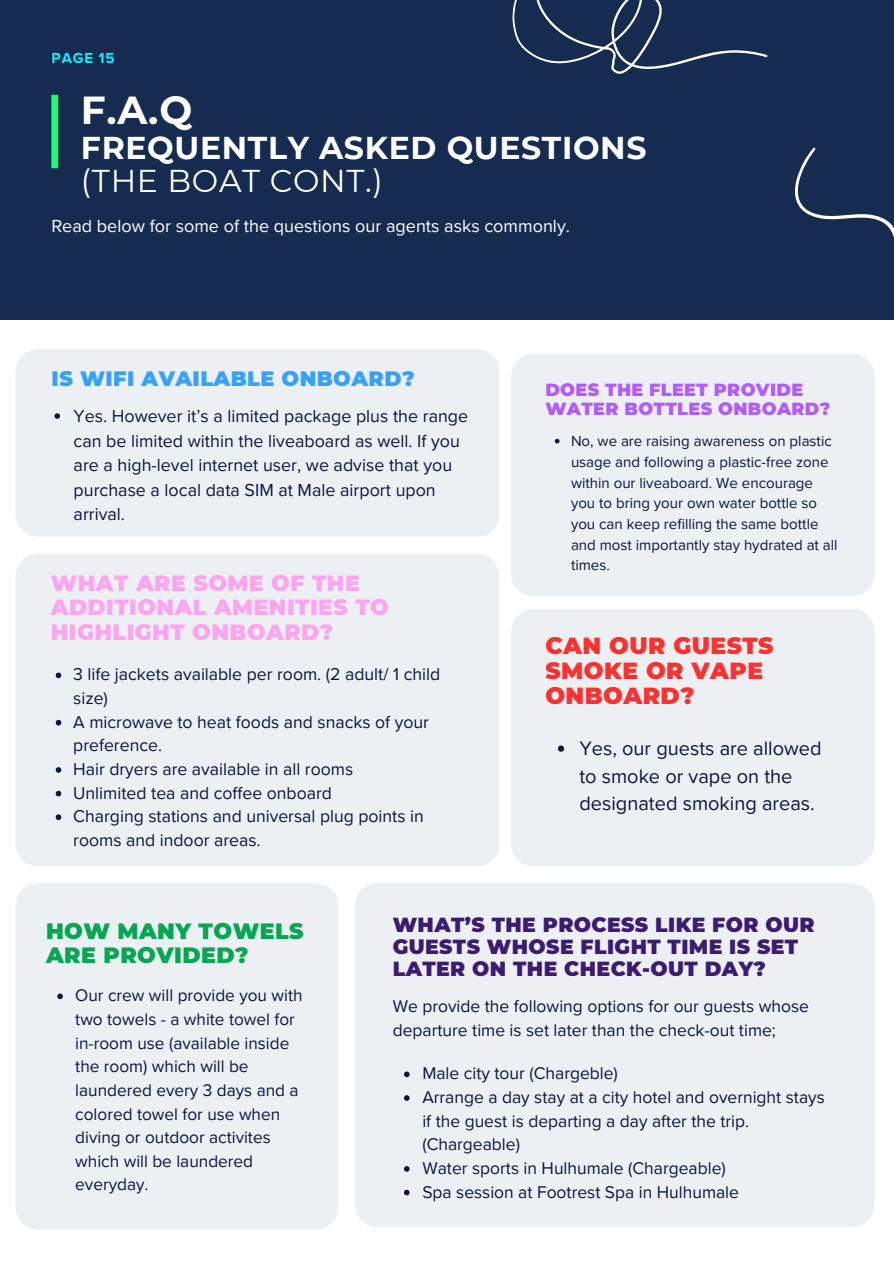
<style>
.page{position:relative;width:894px;height:1264px;background:#fff}
.page>*{position:absolute;margin:0;border:0;box-sizing:border-box;transform-origin:0 0}
.t1{font:700 39px "Montserrat";color:#fff}
.t2{font:700 31.5px/33.8px "Montserrat";letter-spacing:.02em;color:#fff}
.t3{font:900 23.25px/24.9px "Montserrat";letter-spacing:.02em;color:#ff3131}
.t4{font:900 22.05px/24.2px "Montserrat";letter-spacing:.02em;color:#ffa5f0}
.t5{font:900 22.05px/23.7px "Montserrat";letter-spacing:.02em;color:#00a652}
.t6{font:900 20.85px "Montserrat";letter-spacing:.02em;color:#36a2fe}
.t7{font:900 20.25px/21.8px "Montserrat";letter-spacing:.02em;color:#3c1b72}
.t8{font:19.95px/27.5px "Proxima Nova";color:#0b1541}
.t9{font:18px "Proxima Nova";color:#fff}
.t10{font:17.85px/24.5px "Proxima Nova";color:#0b1541}
.t11{font:17.55px/23.7px "Proxima Nova";color:#0b1541}
.t12{font:900 17.55px/18.8px "Montserrat";letter-spacing:.02em;color:#b15dff}
.t13{font:17.4px/23.7px "Proxima Nova";color:#0b1541}
.t14{font:17.25px/23.7px "Proxima Nova";color:#0b1541}
.t15{font:15px/20.7px "Proxima Nova";color:#0b1541}
.t16{font:700 15px "Proxima Nova";letter-spacing:.05em;color:#10eeff}
.s1{font-weight:400}
</style>
<div class="page">
<div style="left:16px;top:349px;width:483px;height:188px;background:#edf0f2"></div>
<svg style="left:54px;top:413px;width:6px;height:6px"></svg>
<div style="left:16px;top:554px;width:483px;height:312px;background:#edf0f2"></div>
<svg style="left:56px;top:672px;width:5px;height:6px"></svg>
<svg style="left:56px;top:720px;width:5px;height:5px"></svg>
<svg style="left:56px;top:767px;width:5px;height:5px"></svg>
<svg style="left:56px;top:790px;width:5px;height:6px"></svg>
<svg style="left:56px;top:814px;width:5px;height:6px"></svg>
<div style="left:355px;top:883px;width:519px;height:344px;background:#edf0f2"></div>
<svg style="left:404px;top:1071px;width:5px;height:6px"></svg>
<svg style="left:404px;top:1095px;width:5px;height:5px"></svg>
<svg style="left:404px;top:1166px;width:5px;height:5px"></svg>
<svg style="left:404px;top:1189px;width:5px;height:6px"></svg>
<div style="left:16px;top:883px;width:322px;height:346px;background:#edf0f2"></div>
<svg style="left:57px;top:993px;width:6px;height:6px"></svg>
<div style="left:511px;top:354px;width:363px;height:242px;background:#edf0f2"></div>
<svg style="left:554px;top:439px;width:5px;height:4px"></svg>
<div style="left:511px;top:608px;width:363px;height:258px;background:#edf0f2;border-radius:22px"></div>
<svg style="left:557px;top:745px;width:7px;height:6px"></svg>
<div style="left:0;top:0;width:893px;height:320px;background:#152b4f"></div>
<svg style="left:512px;top:0;width:255px;height:74px"></svg>
<svg style="left:784px;top:147px;width:109px;height:229px"></svg>
<div style="left:51px;top:95px;width:7px;height:73px;background:#1eff71"></div>
<p class="t16" style="left:52px;top:50px;width:64px">PAGE 15</p>
<h5 class="t1" style="left:81px;top:86px;width:113px">F.A.Q</h5>
<h5 class="t2" style="left:81px;top:130px;width:567px">FREQUENTLY ASKED QUESTIONS <span class="s1">(THE BOAT CONT.)</span></h5>
<p class="t9" style="left:51px;top:215px;width:520px">Read below for some of the questions our agents asks commonly.</p>
<p class="t6" style="left:52px;top:366px;width:364px">IS WIFI AVAILABLE ONBOARD?</p>
<p class="t10" style="left:74px;top:404px;width:396px">Yes. However it’s a limited package plus the range can be limited within the liveaboard as well. If you are a high-level internet user, we advise that you purchase a local data SIM at Male airport upon arrival.</p>
<h1 class="t4" style="left:51px;top:571px;width:339px">WHAT ARE SOME OF THE<br>ADDITIONAL AMENITIES TO<br>HIGHLIGHT ONBOARD?</h1>
<h5 class="t11" style="left:73px;top:663px;width:368px">3 life jackets available per room. (2 adult/ 1 child size)</h5>
<p class="t11" style="left:73px;top:710px;width:357px">A microwave to heat foods and snacks of your preference.</p>
<h3 class="t11" style="left:73px;top:757px;width:281px">Hair dryers are available in all rooms</h3>
<p class="t11" style="left:73px;top:781px;width:260px">Unlimited tea and coffee onboard</p>
<h2 class="t11" style="left:73px;top:805px;width:352px">Charging stations and universal plug points in rooms and indoor areas.</h2>
<p class="t12" style="left:545px;top:380px;width:286px">DOES THE FLEET PROVIDE<br>WATER BOTTLES ONBOARD?</p>
<h2 class="t15" style="left:571px;top:431px;width:268px">No, we are raising awareness on plastic usage and following a plastic-free zone within our liveaboard. We encourage you to bring your own water bottle so you can keep refilling the same bottle and most importantly stay hydrated at all times.</h2>
<p class="t3" style="left:545px;top:633px;width:229px">CAN OUR GUESTS<br>SMOKE OR VAPE<br>ONBOARD?</p>
<h3 class="t8" style="left:579px;top:735px;width:244px">Yes, our guests are allowed to smoke or vape on the designated smoking areas.</h3>
<p class="t5" style="left:46px;top:919px;width:259px">HOW MANY TOWELS<br>ARE PROVIDED?</p>
<p class="t14" style="left:75px;top:984px;width:229px">Our crew will provide you with two towels - a white towel for in-room use (available inside the room) which will be laundered every 3 days and a colored towel for use when diving or outdoor activites which will be laundered everyday.</p>
<p class="t7" style="left:392px;top:914px;width:423px">WHAT’S THE PROCESS LIKE FOR OUR<br>GUESTS WHOSE FLIGHT TIME IS SET<br>LATER ON THE CHECK-OUT DAY?</p>
<h2 class="t13" style="left:392px;top:994px;width:417px">We provide the following options for our guests whose departure time is set later than the check-out time;</h2>
<h2 class="t13" style="left:422px;top:1062px;width:197px">Male city tour (Chargeble)</h2>
<p class="t13" style="left:422px;top:1085px;width:404px">Arrange a day stay at a city hotel and overnight stays if the guest is departing a day after the trip. (Chargeable)</p>
<p class="t13" style="left:422px;top:1156px;width:305px">Water sports in Hulhumale (Chargeable)</p>
<p class="t13" style="left:422px;top:1180px;width:318px">Spa session at Footrest Spa in Hulhumale</p>
</div>
